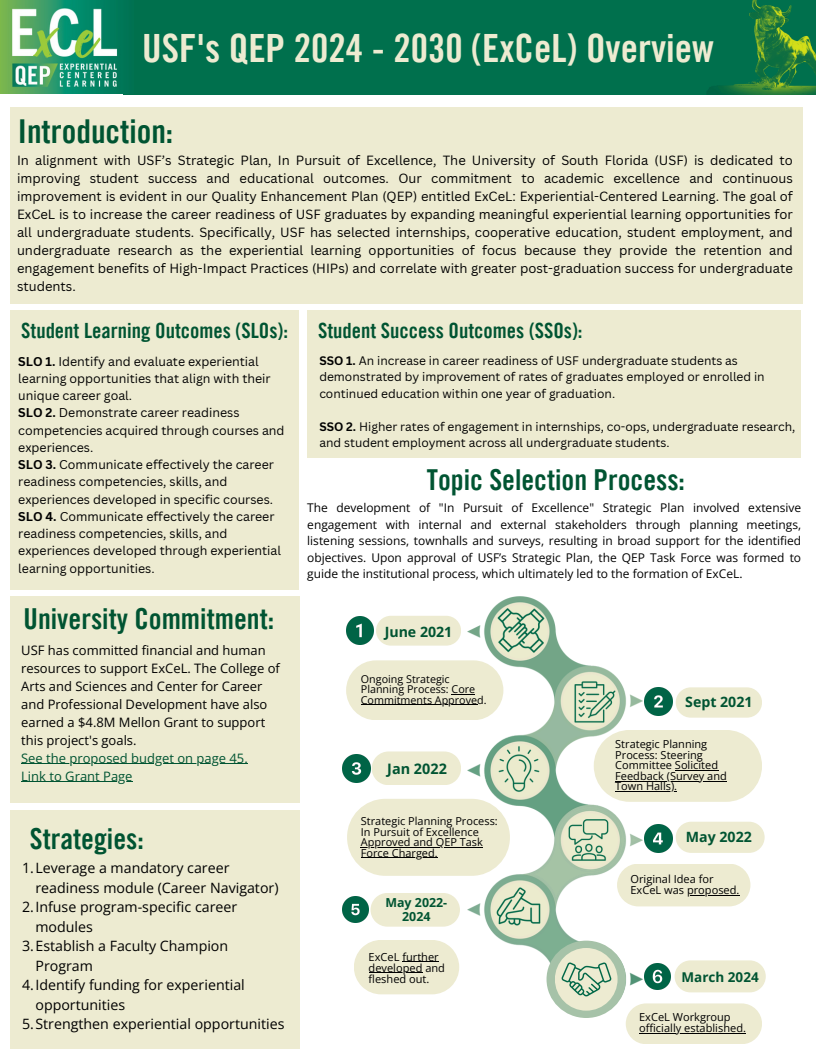
<style>
.page{position:relative;width:816px;height:1056px;background:#fff}
.page>*{position:absolute;margin:0;border:0;box-sizing:border-box;transform-origin:0 0}
.t1{font:39px "Trade Gothic LT Pro Bd Cn 20";color:#edebd1}
.t2{font:32.9px "Trade Gothic LT Pro Bd Cn 20";color:#005432}
.t3{font:28.9px "Trade Gothic LT Pro Bd Cn 20";color:#005432}
.t4{font:21px "Trade Gothic LT Pro Bd Cn 20";color:#005432}
.t5{font:700 14.4px "Open Sans";color:#005432}
.t6{font:14.2px/19.5px "Open Sans";color:#000}
.t7{font:700 14.2px "Open Sans";color:#005432}
.t8{font:700 13.5px "Open Sans";color:#005432}
.t9{font:13px/18px "Canva Sans";color:#000;text-align:justify}
.t10{font:13px/18px "Open Sans";color:#000}
.t11{font:13px "Open Sans";color:#005432}
.t12{font:12.4px/17.2px "Canva Sans";color:#000}
.t13{font:700 12.4px/13.7px "Open Sans";color:#005432;text-align:center}
.t14{font:12px/16.5px "Open Sans";color:#000;text-align:justify}
.t15{font:12px/16.5px "Canva Sans";color:#000}
.t16{font:11.1px/11px "Open Sans";color:#000}
.t17{font:11px/10.5px "Open Sans";color:#000}
.t18{font:10.8px/10.5px "Open Sans";color:#000}
.s1{font-weight:700}
</style>
<div class="page">
<div style="left:617px;top:864px;width:133px;height:42px;background:#edebd1;border-radius:21px"></div>
<img style="left:467px;top:596px;width:175px;height:448px">
<div style="left:429px;top:989px;width:180px;height:67px;background:#fff"></div>
<div style="left:547px;top:941px;width:79px;height:77px;background:#a6c2a8;border-radius:50%"></div>
<div style="left:555px;top:948px;width:63px;height:63px;background:#edebd1;border-radius:50%"></div>
<img style="left:570px;top:676px;width:51px;height:51px">
<img style="left:564px;top:815px;width:49px;height:50px">
<img style="left:494px;top:744px;width:51px;height:51px">
<img style="left:491px;top:879px;width:55px;height:55px">
<img style="left:559px;top:953px;width:54px;height:54px">
<img style="left:491px;top:600px;width:61px;height:61px">
<div style="left:676px;top:687px;width:86px;height:31px;background:#edebd1;border-radius:15px"></div>
<div style="left:676px;top:822px;width:89px;height:31px;background:#edebd1;border-radius:16px"></div>
<div style="left:675px;top:960px;width:91px;height:32px;background:#edebd1;border-radius:16px"></div>
<img style="left:645px;top:688px;width:28px;height:28px">
<img style="left:644px;top:824px;width:29px;height:29px">
<img style="left:644px;top:963px;width:26px;height:26px">
<svg style="left:594px;top:730px;width:168px;height:72px;background:#eeecd4"></svg>
<div style="left:376px;top:616px;width:85px;height:30px;background:#edebd1;border-radius:15px"></div>
<img style="left:346px;top:617px;width:28px;height:28px">
<img style="left:342px;top:754px;width:29px;height:29px">
<svg style="left:372px;top:751px;width:89px;height:34px;background:#eeecd5"></svg>
<svg style="left:371px;top:893px;width:89px;height:34px;background:#eeecd4"></svg>
<img style="left:342px;top:896px;width:26px;height:26px">
<div style="left:346px;top:660px;width:157px;height:60px;background:#edebd1;border-radius:30px"></div>
<svg style="left:452px;top:694px;width:23px;height:1px"></svg>
<hr style="left:361px;top:705px;width:116px;height:1px;background:#000">
<div style="left:347px;top:799px;width:163px;height:77px;background:#edebd1;border-radius:38px"></div>
<hr style="left:361px;top:847px;width:122px;height:1px;background:#000">
<hr style="left:361px;top:858px;width:77px;height:1px;background:#000">
<svg style="left:354px;top:940px;width:105px;height:54px;background:#eeedd5"></svg>
<hr style="left:402px;top:961px;width:37px;height:1px;background:#000">
<hr style="left:369px;top:972px;width:53px;height:1px;background:#000">
<hr style="left:675px;top:770px;width:43px;height:1px;background:#000">
<hr style="left:615px;top:781px;width:112px;height:1px;background:#000">
<hr style="left:615px;top:791px;width:62px;height:1px;background:#000">
<hr style="left:687px;top:895px;width:53px;height:1px;background:#000">
<div style="left:626px;top:1003px;width:136px;height:41px;background:#edebd1;border-radius:20px"></div>
<hr style="left:639px;top:1033px;width:107px;height:1px;background:#000">
<div style="left:124px;top:0;width:692px;height:94px;background:#00704d"></div>
<img style="left:0;top:0;width:124px;height:94px">
<img style="left:706px;top:0;width:110px;height:94px">
<div style="left:10px;top:107px;width:793px;height:197px;background:#edebd1"></div>
<div style="left:10px;top:810px;width:289px;height:238px;background:#edebd1"></div>
<div style="left:10px;top:596px;width:289px;height:207px;background:#edebd1"></div>
<hr style="left:21px;top:763px;width:227px;height:1px;background:#005432">
<hr style="left:21px;top:781px;width:112px;height:1px;background:#005432">
<div style="left:10px;top:310px;width:289px;height:279px;background:#edebd1"></div>
<div style="left:307px;top:310px;width:494px;height:148px;background:#edebd1"></div>
<p class="t1" style="left:142px;top:34px;width:573px">USF's QEP 2024 - 2030 (ExCeL) Overview</p>
<p class="t2" style="left:18px;top:119px;width:157px">Introduction:</p>
<p class="t9" style="left:17px;top:151px;width:777px">In alignment with USF’s Strategic Plan, In Pursuit of Excellence, The University of South Florida (USF) is dedicated to improving student success and educational outcomes. Our commitment to academic excellence and continuous improvement is evident in our Quality Enhancement Plan (QEP) entitled ExCeL: Experiential-Centered Learning. The goal of ExCeL is to increase the career readiness of USF graduates by expanding meaningful experiential learning opportunities for all undergraduate students. Specifically, USF has selected internships, cooperative education, student employment, and undergraduate research as the experiential learning opportunities of focus because they provide the retention and engagement benefits of High-Impact Practices (HIPs) and correlate with greater post-graduation success for undergraduate students.</p>
<h5 class="t4" style="left:21px;top:323px;width:268px">Student Learning Outcomes (SLOs):</h5>
<p class="t4" style="left:318px;top:323px;width:266px">Student Success Outcomes (SSOs):</p>
<p class="t12" style="left:18px;top:352px;width:254px"><span class="s1">SLO 1.</span> Identify and evaluate experiential learning opportunities that align with their unique career goal.</p>
<p class="t12" style="left:18px;top:404px;width:268px"><span class="s1">SLO 2.</span> Demonstrate career readiness competencies acquired through courses and experiences.</p>
<h5 class="t12" style="left:18px;top:456px;width:257px"><span class="s1">SLO 3.</span> Communicate effectively the career readiness competencies, skills, and experiences developed in specific courses.</h5>
<p class="t12" style="left:18px;top:507px;width:264px"><span class="s1">SLO 4.</span> Communicate effectively the career readiness competencies, skills, and experiences developed through experiential learning opportunities.</p>
<p class="t15" style="left:319px;top:352px;width:447px"><span class="s1">SSO 1.</span> An increase in career readiness of USF undergraduate students as demonstrated by improvement of rates of graduates employed or enrolled in continued education within one year of graduation.</p>
<p class="t15" style="left:319px;top:418px;width:478px"><span class="s1">SSO 2.</span> Higher rates of engagement in internships, co-ops, undergraduate research, and student employment across all undergraduate students.</p>
<p class="t3" style="left:427px;top:469px;width:260px">Topic Selection Process:</p>
<p class="t14" style="left:307px;top:499px;width:495px">The development of "In Pursuit of Excellence" Strategic Plan involved extensive engagement with internal and external stakeholders through planning meetings, listening sessions, townhalls and surveys, resulting in broad support for the identified objectives. Upon approval of USF’s Strategic Plan, the QEP Task Force was formed to guide the institutional process, which ultimately led to the formation of ExCeL.</p>
<p class="t3" style="left:24px;top:608px;width:252px">University Commitment:</p>
<p class="t10" style="left:21px;top:640px;width:260px">USF has committed financial and human resources to support ExCeL. The College of Arts and Sciences and Center for Career and Professional Development have also earned a $4.8M Mellon Grant to support this project's goals.</p>
<h5 class="t11" style="left:21px;top:749px;width:228px">See the proposed budget on page 45.</h5>
<p class="t11" style="left:21px;top:767px;width:113px">Link to Grant Page</p>
<p class="t3" style="left:30px;top:828px;width:116px">Strategies:</p>
<p class="t6" style="left:35px;top:858px;width:245px;text-indent:-13px">1.Leverage a mandatory career readiness module (Career Navigator)</p>
<p class="t6" style="left:35px;top:897px;width:203px;text-indent:-13px">2.Infuse program-specific career modules</p>
<p class="t6" style="left:35px;top:936px;width:194px;text-indent:-13px">3.Establish a Faculty Champion<br>Program</p>
<p class="t6" style="left:35px;top:975px;width:211px;text-indent:-13px">4.Identify funding for experiential opportunities</p>
<p class="t6" style="left:22px;top:1014px;width:264px">5.Strengthen experiential opportunities</p>
<p class="t7" style="left:385px;top:621px;width:69px">June 2021</p>
<h2 class="t18" style="left:361px;top:673px;width:116px">Ongoing Strategic<br>Planning Process: Core</h2>
<h6 class="t18" style="left:361px;top:694px;width:127px">Commitments Approved.</h6>
<p class="t5" style="left:387px;top:758px;width:61px">Jan 2022</p>
<p class="t17" style="left:361px;top:816px;width:138px">Strategic Planning Process:<br>In Pursuit of Excellence</p>
<p class="t17" style="left:361px;top:837px;width:124px">Approved and QEP Task</p>
<p class="t17" style="left:361px;top:847px;width:78px">Force Charged.</p>
<h1 class="t13" style="left:385px;top:896px;width:63px">May 2022-<br>2024</h1>
<p class="t16" style="left:369px;top:951px;width:72px">ExCeL further</p>
<h4 class="t16" style="left:369px;top:962px;width:78px">developed and fleshed out.</h4>
<h4 class="t7" style="left:685px;top:692px;width:69px">Sept 2021</h4>
<h3 class="t17" style="left:615px;top:739px;width:104px">Strategic Planning<br>Process: Steering<br>Committee Solicited</h3>
<p class="t17" style="left:615px;top:770px;width:113px">Feedback (Survey and</p>
<h3 class="t17" style="left:615px;top:781px;width:63px">Town Halls).</h3>
<p class="t7" style="left:686px;top:827px;width:68px">May 2022</p>
<h6 class="t16" style="left:630px;top:873px;width:111px">Original Idea for<br>ExCeL was proposed.</h6>
<p class="t8" style="left:682px;top:967px;width:79px">March 2024</p>
<p class="t16" style="left:639px;top:1011px;width:93px">ExCeL Workgroup</p>
<p class="t16" style="left:639px;top:1022px;width:108px">officially established.</p>
</div>
